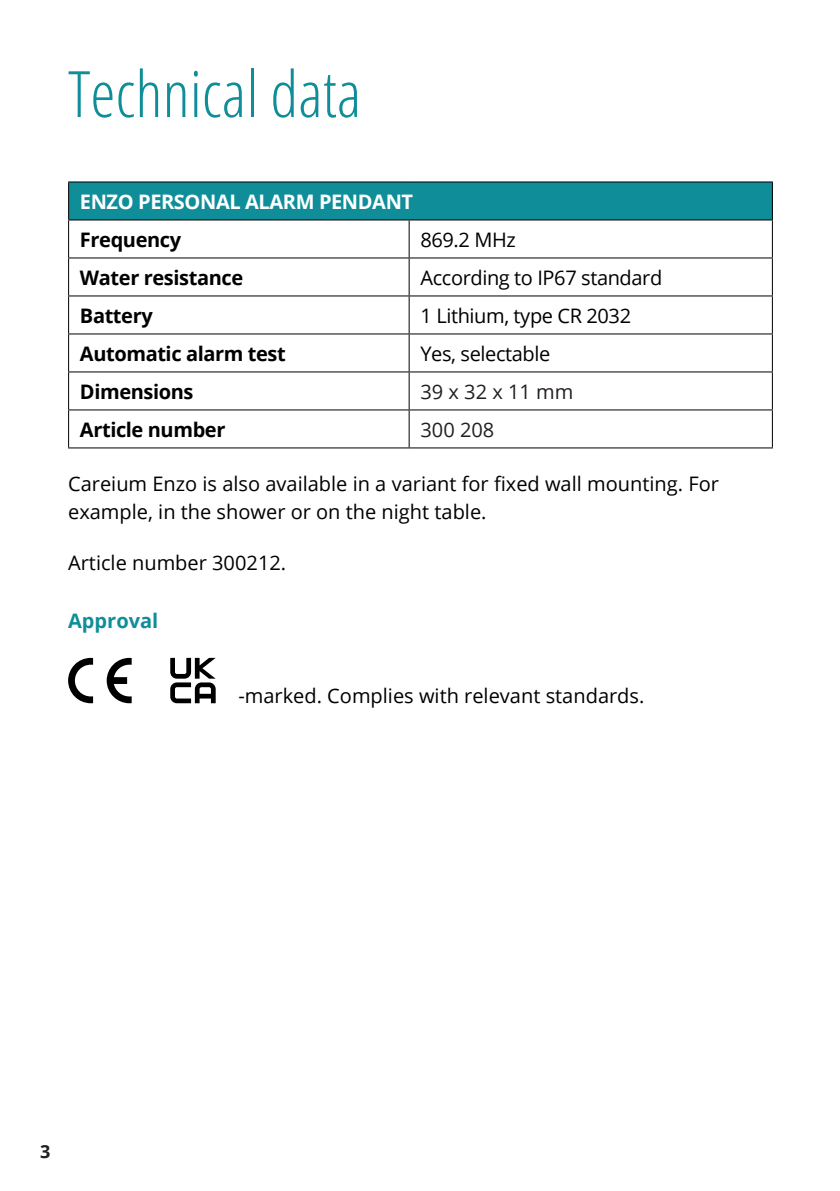
<style>
.page{position:relative;width:840px;height:1191px;background:#fff}
.page>*{position:absolute;margin:0;border:0;box-sizing:border-box;transform-origin:0 0}
.t1{font:300 condensed 64px "Open Sans";color:#0f8e99}
.t2{font:20px/28px "Open Sans";color:#000001}
.t3{font:700 20px "Open Sans";letter-spacing:-.02em;color:#000001}
.t4{font:20px "Open Sans";letter-spacing:-.02em;color:#000001}
.t5{font:700 20px "Open Sans";letter-spacing:-.02em;color:#fff}
.t6{font:20px "Open Sans";color:#231f20}
.t7{font:700 20px "Open Sans";color:#0f8e99}
.t8{font:700 18px "Open Sans";color:#231f20}
</style>
<div class="page">
<div style="left:69px;top:182px;width:703px;height:38px;background:#0f8e99"></div>
<svg style="left:69px;top:220px;width:702px;height:227px"></svg>
<hr style="left:68px;top:181px;width:341px;height:1px;background:#000001">
<hr style="left:409px;top:181px;width:363px;height:1px;background:#000001">
<hr style="left:68px;top:295px;width:341px;height:1px;background:#000001">
<hr style="left:409px;top:295px;width:363px;height:1px;background:#000001">
<hr style="left:68px;top:333px;width:341px;height:1px;background:#000001">
<hr style="left:409px;top:333px;width:363px;height:1px;background:#000001">
<hr style="left:68px;top:371px;width:341px;height:1px;background:#000001">
<hr style="left:409px;top:371px;width:363px;height:1px;background:#000001">
<hr style="left:68px;top:409px;width:341px;height:1px;background:#000001">
<hr style="left:409px;top:409px;width:363px;height:1px;background:#000001">
<hr style="left:68px;top:447px;width:341px;height:1px;background:#000001">
<hr style="left:409px;top:447px;width:363px;height:1px;background:#000001">
<hr style="left:68px;top:219px;width:341px;height:1px;background:#000001">
<hr style="left:68px;top:220px;width:1px;height:37px;background:#000001">
<hr style="left:409px;top:219px;width:363px;height:1px;background:#000001">
<hr style="left:408px;top:220px;width:1px;height:37px;background:#000001">
<hr style="left:771px;top:220px;width:1px;height:37px;background:#000001">
<hr style="left:68px;top:257px;width:341px;height:1px;background:#000001">
<hr style="left:68px;top:258px;width:1px;height:37px;background:#000001">
<hr style="left:409px;top:257px;width:363px;height:1px;background:#000001">
<hr style="left:408px;top:258px;width:1px;height:37px;background:#000001">
<hr style="left:771px;top:258px;width:1px;height:37px;background:#000001">
<hr style="left:68px;top:296px;width:1px;height:37px;background:#000001">
<hr style="left:408px;top:296px;width:1px;height:37px;background:#000001">
<hr style="left:771px;top:296px;width:1px;height:37px;background:#000001">
<hr style="left:68px;top:334px;width:1px;height:37px;background:#000001">
<hr style="left:408px;top:334px;width:1px;height:37px;background:#000001">
<hr style="left:771px;top:334px;width:1px;height:37px;background:#000001">
<hr style="left:68px;top:372px;width:1px;height:37px;background:#000001">
<hr style="left:408px;top:372px;width:1px;height:37px;background:#000001">
<hr style="left:771px;top:372px;width:1px;height:37px;background:#000001">
<hr style="left:68px;top:410px;width:1px;height:37px;background:#000001">
<hr style="left:408px;top:410px;width:1px;height:37px;background:#000001">
<hr style="left:771px;top:410px;width:1px;height:37px;background:#000001">
<hr style="left:68px;top:182px;width:1px;height:37px;background:#000001">
<hr style="left:771px;top:182px;width:1px;height:37px;background:#000001">
<svg style="left:68px;top:658px;width:25px;height:45px"></svg>
<svg style="left:107px;top:658px;width:25px;height:45px"></svg>
<svg style="left:170px;top:658px;width:45px;height:45px"></svg>
<h1 class="t1" style="left:68px;top:68px;width:294px">Technical data</h1>
<p class="t5" style="left:80px;top:193px;width:334px">ENZO PERSONAL ALARM PENDANT</p>
<p class="t3" style="left:80px;top:231px;width:103px">Frequency</p>
<p class="t2" style="left:420px;top:227px;width:97px">869.2 MHz</p>
<p class="t3" style="left:80px;top:269px;width:165px">Water resistance</p>
<p class="t4" style="left:420px;top:269px;width:243px">According to IP67 standard</p>
<p class="t3" style="left:80px;top:307px;width:74px">Battery</p>
<p class="t4" style="left:420px;top:307px;width:212px">1 Lithium, type CR 2032</p>
<p class="t3" style="left:80px;top:345px;width:207px">Automatic alarm test</p>
<p class="t4" style="left:420px;top:345px;width:131px">Yes, selectable</p>
<p class="t3" style="left:80px;top:383px;width:115px">Dimensions</p>
<p class="t6" style="left:420px;top:383px;width:154px">39 x 32 x 11 mm</p>
<p class="t3" style="left:80px;top:421px;width:147px">Article number</p>
<p class="t6" style="left:420px;top:421px;width:75px">300 208</p>
<p class="t2" style="left:68px;top:469px;width:652px">Careium Enzo is also available in a variant for fixed wall mounting. For example, in the shower or on the night table.</p>
<p class="t2" style="left:68px;top:550px;width:219px">Article number 300212.</p>
<p class="t7" style="left:68px;top:612px;width:92px">Approval</p>
<p class="t2" style="left:238px;top:684px;width:407px">-marked. Complies with relevant standards.</p>
<p class="t8" style="left:40px;top:1144px;width:12px">3</p>
</div>
